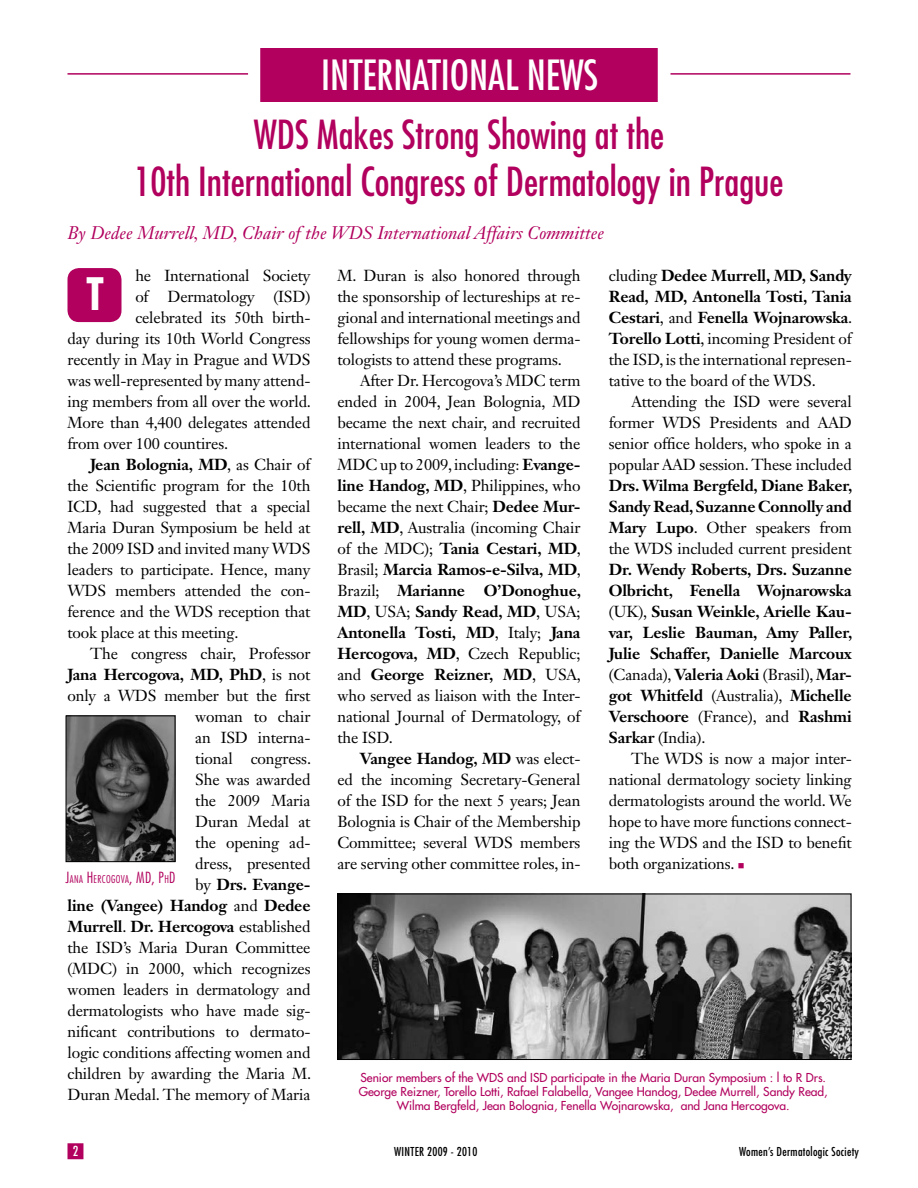
<style>
.page{position:relative;width:918px;height:1188px;background:#fff}
.page>*{position:absolute;margin:0;border:0;box-sizing:border-box;transform-origin:0 0}
.t1{font:700 condensed 43.5px "Futura";color:#fff}
.t2{font:condensed 40.5px "Futura";color:#fff}
.t3{font:condensed 39px/46.8px "Futura";color:#b1005d;text-align:center}
.t4{font:italic 18px "Janson Text LT Std";color:#b1005d}
.t5{font:15.75px/21px "Janson Text LT Std";letter-spacing:-.01em;color:#000;text-align:justify}
.t6{font:700 15.75px/21px "Janson Text LT Std";letter-spacing:-.01em;color:#000;text-align:justify}
.t7{font:condensed 13.5px "Futura";color:#fff}
.t8{font:12px/14.4px "Futura";color:#b1005d;text-align:center}
.t9{font:condensed 12px "Futura";letter-spacing:.025em;color:#000}
.t10{font:300 condensed 10.5px "Futura";letter-spacing:.035em;color:#b1005d}
.s1{font-weight:700}
.s2{font-weight:400}
.s3{color:#b1005d}
.s4{font-size:15px}
</style>
<div class="page">
<div style="left:68px;top:1143px;width:15px;height:16px;background:#b1005d"></div>
<div style="left:260px;top:48px;width:398px;height:54px;background:#b1005d"></div>
<hr style="left:68px;top:73px;width:180px;height:2px;background:#b1005d">
<hr style="left:670px;top:73px;width:180px;height:2px;background:#b1005d">
<div style="left:68px;top:269px;width:53px;height:52px;background:#b1005d;border-radius:11px"></div>
<div style="left:68px;top:268px;width:54px;height:54px;border:2px solid #b1005d;border-radius:11px"></div>
<img style="left:339px;top:896px;width:510px;height:162px">
<div style="left:337px;top:894px;width:514px;height:166px;border:1px solid #000"></div>
<img style="left:68px;top:718px;width:105px;height:142px">
<div style="left:66px;top:716px;width:109px;height:146px;border:1px solid #000"></div>
<h2 class="t2" style="left:321px;top:51px;width:278px">INTERNATIONAL NEWS</h2>
<h3 class="t3" style="left:134px;top:111px;width:651px">WDS Makes Strong Showing at the<br>10th International Congress of Dermatology in Prague</h3>
<p class="t4" style="left:68px;top:221px;width:538px">By Dedee Murrell, MD, Chair of the WDS International Affairs Committee</p>
<h1 class="t1" style="left:86px;top:267px;width:20px">T</h1>
<p class="t5" style="left:609px;top:265px;width:245px">cluding <span class="s1">Dedee Murrell, MD, Sandy Read, MD, Antonella Tosti, Tania Cestari</span>, and <span class="s1">Fenella Wojnarowska</span>.<br><span class="s1">Torello Lotti</span>, incoming President of the ISD, is the international represen&shy;tative to the board of the WDS.</p>
<p class="t5" style="left:609px;top:391px;width:245px;text-indent:23px">Attending the ISD were several former WDS Presidents and AAD senior office holders, who spoke in a popular AAD session. These included</p>
<p class="t6" style="left:609px;top:475px;width:245px">Drs. Wilma Bergfeld, Diane Baker, Sandy Read, Suzanne Connolly and Mary Lupo<span class="s2">. Other speakers from the WDS included current president</span></p>
<p class="t6" style="left:609px;top:559px;width:245px">Dr. Wendy Roberts, Drs. Suzanne Olbricht, Fenella Wojnarowska <span class="s2">(UK),</span> Susan Weinkle, Arielle Kau&shy;var, Leslie Bauman, Amy Paller, Julie Schaffer, Danielle Marcoux <span class="s2">(Canada),</span> Valeria Aoki <span class="s2">(Brasil),</span> Mar&shy;got Whitfeld <span class="s2">(Australia),</span> Michelle Verschoore <span class="s2">(France), and</span> Rashmi Sarkar <span class="s2">(India).</span></p>
<p class="t5" style="left:609px;top:748px;width:245px;text-indent:23px">The WDS is now a major inter&shy;national dermatology society linking dermatologists around the world. We hope to have more functions connect&shy;ing the WDS and the ISD to benefit both organizations. <span class="s3">■</span></p>
<p class="t5" style="left:338px;top:265px;width:245px">M. Duran is also honored through the sponsorship of lectureships at re&shy;gional and international meetings and fellowships for young women derma&shy;tologists to attend these programs.</p>
<p class="t5" style="left:337px;top:370px;width:245px;text-indent:23px">After Dr. Hercogova’s MDC term ended in 2004, Jean Bolognia, MD became the next chair, and recruited international women leaders to the MDC up to 2009, including: <span class="s1">Evange&shy;line Handog, MD</span>, Philippines, who became the next Chair; <span class="s1">Dedee Mur&shy;rell, MD</span>, Australia (incoming Chair of the MDC); <span class="s1">Tania Cestari, MD</span>, Brasil; <span class="s1">Marcia Ramos-e-Silva, MD</span>, Brazil; <span class="s1">Marianne O’Donoghue, MD</span>, USA; <span class="s1">Sandy Read, MD</span>, USA; <span class="s1">Antonella Tosti, MD</span>, Italy; <span class="s1">Jana Hercogova, MD</span>, Czech Republic; and <span class="s1">George Reizner, MD</span>, USA, who served as liaison with the Inter&shy;national Journal of Dermatology, of the ISD.</p>
<p class="t5" style="left:337px;top:748px;width:245px;text-indent:23px"><span class="s1">Vangee Handog, MD</span> was elect&shy;ed the incoming Secretary-General of the ISD for the next 5 years; Jean Bolognia is Chair of the Membership Committee; several WDS members are serving other committee roles, in-</p>
<p class="t5" style="left:135px;top:265px;width:177px">he International Society</p>
<p class="t5" style="left:135px;top:286px;width:177px">of Dermatology (ISD)</p>
<p class="t5" style="left:135px;top:307px;width:177px">celebrated its 50th birth-</p>
<p class="t5" style="left:68px;top:328px;width:245px">day during its 10th World Congress</p>
<p class="t5" style="left:68px;top:349px;width:245px">recently in May in Prague and WDS</p>
<p class="t5" style="left:68px;top:370px;width:245px">was well-represented by many attend-</p>
<p class="t5" style="left:68px;top:391px;width:245px">ing members from all over the world.</p>
<p class="t5" style="left:68px;top:412px;width:245px">More than 4,400 delegates attended</p>
<p class="t5" style="left:68px;top:433px;width:162px">from over 100 countires.</p>
<p class="t6" style="left:90px;top:454px;width:222px">Jean Bolognia, MD<span class="s2">, as Chair of</span></p>
<p class="t5" style="left:68px;top:475px;width:244px">the Scientific program for the 10th</p>
<p class="t5" style="left:68px;top:496px;width:245px">ICD, had suggested that a special</p>
<p class="t5" style="left:68px;top:517px;width:245px">Maria Duran Symposium be held at</p>
<p class="t5" style="left:68px;top:538px;width:244px">the 2009 ISD and invited many WDS</p>
<p class="t5" style="left:68px;top:559px;width:244px">leaders to participate. Hence, many</p>
<p class="t5" style="left:68px;top:580px;width:245px">WDS members attended the con-</p>
<p class="t5" style="left:68px;top:601px;width:244px">ference and the WDS reception that</p>
<p class="t5" style="left:68px;top:622px;width:173px">took place at this meeting.</p>
<p class="t5" style="left:90px;top:643px;width:222px">The congress chair, Professor</p>
<p class="t6" style="left:68px;top:664px;width:244px">Jana Hercogova, MD, PhD<span class="s2">, is not</span></p>
<p class="t5" style="left:68px;top:685px;width:245px">only a WDS member but the first</p>
<p class="t5" style="left:195px;top:706px;width:117px">woman to chair</p>
<p class="t5" style="left:195px;top:727px;width:117px">an ISD interna-</p>
<p class="t5" style="left:195px;top:748px;width:117px">tional congress.</p>
<p class="t5" style="left:195px;top:769px;width:117px">She was awarded</p>
<p class="t5" style="left:195px;top:790px;width:117px">the 2009 Maria</p>
<p class="t5" style="left:195px;top:811px;width:117px">Duran Medal at</p>
<p class="t5" style="left:195px;top:832px;width:117px">the opening ad-</p>
<p class="t5" style="left:195px;top:853px;width:117px">dress, presented</p>
<p class="t6" style="left:195px;top:874px;width:117px"><span class="s2">by</span> Drs. Evange-</p>
<p class="t6" style="left:68px;top:895px;width:245px">line (Vangee) Handog <span class="s2">and</span> Dedee</p>
<p class="t6" style="left:68px;top:916px;width:245px">Murrell<span class="s2">.</span> Dr. Hercogova <span class="s2">established</span></p>
<p class="t5" style="left:68px;top:937px;width:244px">the ISD’s Maria Duran Committee</p>
<p class="t5" style="left:68px;top:958px;width:245px">(MDC) in 2000, which recognizes</p>
<p class="t5" style="left:68px;top:979px;width:245px">women leaders in dermatology and</p>
<p class="t5" style="left:68px;top:1000px;width:245px">dermatologists who have made sig-</p>
<p class="t5" style="left:68px;top:1021px;width:245px">nificant contributions to dermato-</p>
<p class="t5" style="left:68px;top:1042px;width:245px">logic conditions affecting women and</p>
<p class="t5" style="left:68px;top:1063px;width:245px">children by awarding the Maria M.</p>
<p class="t5" style="left:68px;top:1084px;width:244px">Duran Medal. The memory of Maria</p>
<p class="t10" style="left:66px;top:873px;width:110px"><span class="s4">J</span>ANA <span class="s4">H</span>ERCOGOVA<span class="s4">, MD, P</span>H<span class="s4">D</span></p>
<p class="t8" style="left:359px;top:1070px;width:470px">Senior members of the WDS and ISD participate in the Maria Duran Symposium : l to R Drs.<br>George Reizner, Torello Lotti, Rafael Falabella, Vangee Handog, Dedee Murrell, Sandy Read,<br>Wilma Bergfeld, Jean Bolognia, Fenella Wojnarowska, and Jana Hercogova.</p>
<p class="t7" style="left:73px;top:1143px;width:7px">2</p>
<p class="t9" style="left:394px;top:1144px;width:85px">WINTER 2009 - 2010</p>
<p class="t9" style="left:739px;top:1144px;width:122px">Women’s Dermatologic Society</p>
</div>
